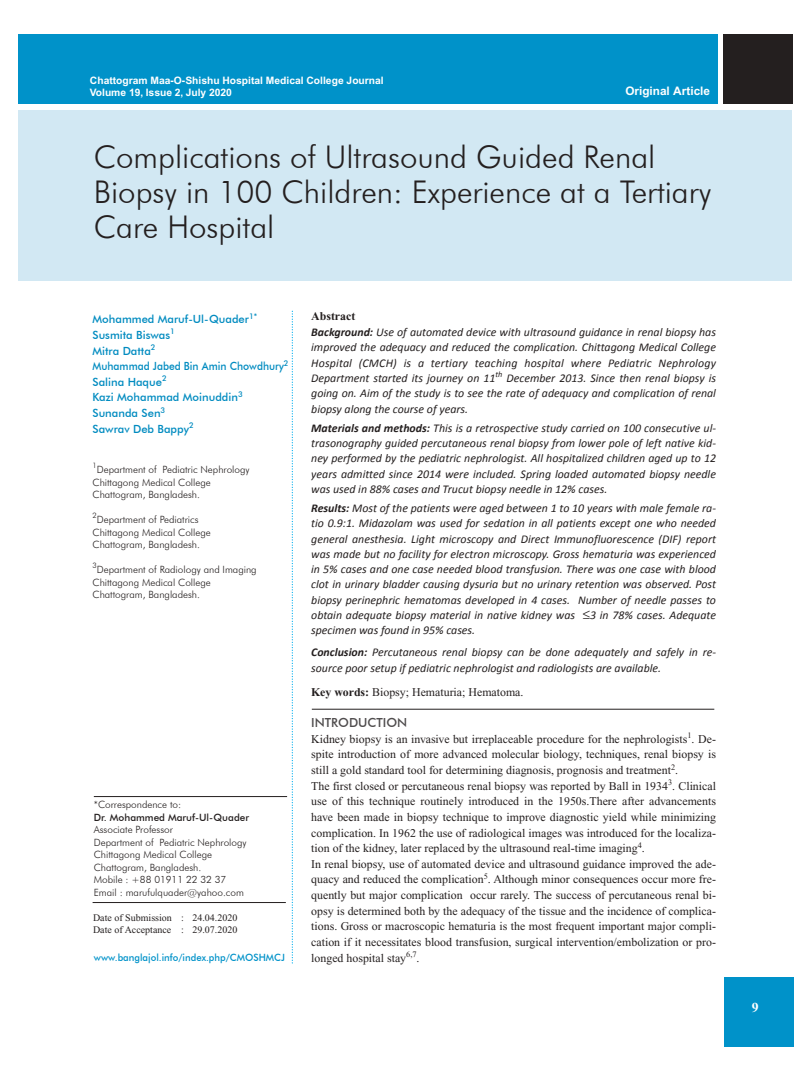
<style>
.page{position:relative;width:810px;height:1080px;background:#fff}
.page>*{position:absolute;margin:0;border:0;box-sizing:border-box;transform-origin:0 0}
.t1{font:300 31.25px/35px "Futura BT";color:#241f1f}
.t2{font:700 13.75px "Times New Roman";color:#fff}
.t3{font:500 12.5px "Futura BT";color:#4f4c4d}
.t4{font:italic 11.88px/15.2px "Calibri";color:#241f1f;text-align:justify}
.t5{font:11.88px/15.6px "Times New Roman";color:#241f1f}
.t6{font:700 11.88px "Times New Roman";color:#241f1f}
.t7{font:700 11.75px "Helvetica";color:#fff}
.t8{font:500 11.25px/15.6px "Futura BT";color:#008bc0}
.t9{font:700 10.25px/12.1px "Helvetica";color:#fff}
.t10{font:300 10px/12.5px "Futura BT";color:#241f1f}
.t11{font:10px/12.5px "Times New Roman";color:#241f1f}
.t12{font:500 10px "Futura BT";color:#0092c9;scale:.96 1}
.t13{font:500 10px "Futura BT";color:#241f1f}
.t14{font:300 7.5px "Futura BT";color:#241f1f}
.s1{font-weight:700}
</style>
<div class="page">
<div style="left:18px;top:35px;width:699px;height:69px;background:#0092c9"></div>
<div style="left:18px;top:111px;width:774px;height:170px;background:#d2e8f3"></div>
<div style="left:723px;top:35px;width:69px;height:69px;background:#241f1f"></div>
<div style="left:724px;top:978px;width:69px;height:69px;background:#0092c9"></div>
<svg style="left:292px;top:311px;width:1px;height:652px"></svg>
<hr style="left:94px;top:796px;width:193px;height:1px;background:#241f1f">
<hr style="left:93px;top:902px;width:193px;height:1px;background:#241f1f">
<hr style="left:312px;top:709px;width:402px;height:1px;background:#241f1f">
<p class="t9" style="left:90px;top:75px;width:295px">Chattogram Maa-O-Shishu Hospital Medical College Journal<br>Volume 19, Issue 2, July 2020</p>
<p class="t7" style="left:625px;top:84px;width:86px">Original Article</p>
<h1 class="t1" style="left:94px;top:139px;width:619px">Complications of Ultrasound Guided Renal<br>Biopsy in 100 Children: Experience at a Tertiary<br>Care Hospital</h1>
<p class="t8" style="left:93px;top:311px;width:198px">Mohammed Maruf-Ul-Quader<sup>1*<br></sup>Susmita Biswas<sup>1<br></sup>Mitra Datta<sup>2<br></sup>Muhammad Jabed Bin Amin Chowdhury<sup>2<br></sup>Salina Haque<sup>2<br></sup>Kazi Mohammad Moinuddin<sup>3<br></sup>Sunanda Sen<sup>3<br></sup>Sawrav Deb Bappy<sup>2</sup></p>
<p class="t14" style="left:93px;top:461px;width:6px">1</p>
<p class="t10" style="left:93px;top:463px;width:159px;text-indent:4px">Department of Pediatric Nephrology<br>Chittagong Medical College<br>Chattogram, Bangladesh.</p>
<p class="t14" style="left:93px;top:511px;width:6px">2</p>
<p class="t10" style="left:93px;top:513px;width:120px;text-indent:4px">Department of Pediatrics<br>Chittagong Medical College<br>Chattogram, Bangladesh.</p>
<p class="t14" style="left:93px;top:561px;width:6px">3</p>
<p class="t10" style="left:93px;top:563px;width:166px;text-indent:4px">Department of Radiology and Imaging<br>Chittagong Medical College<br>Chattogram, Bangladesh.</p>
<p class="t10" style="left:94px;top:798px;width:89px">*Correspondence to:</p>
<p class="t13" style="left:94px;top:811px;width:157px">Dr. Mohammed Maruf-Ul-Quader</p>
<p class="t10" style="left:94px;top:823px;width:154px">Associate Professor<br>Department of Pediatric Nephrology<br>Chittagong Medical College<br>Chattogram, Bangladesh.<br>Mobile : +88 01911 22 32 37<br>Email : marufulquader@yahoo.com</p>
<p class="t11" style="left:93px;top:911px;width:146px">Date of Submission : 24.04.2020<br>Date of Acceptance : 29.07.2020</p>
<p class="t12" style="left:94px;top:952px;width:200px">www.banglajol.info/index.php/CMOSHMCJ</p>
<p class="t6" style="left:311px;top:310px;width:46px">Abstract</p>
<p class="t4" style="left:311px;top:324px;width:406px"><span class="s1">Background:</span> Use of automated device with ultrasound guidance in renal biopsy has improved the adequacy and reduced the complication. Chittagong Medical College Hospital (CMCH) is a tertiary teaching hospital where Pediatric Nephrology Department started its journey on 11<sup>th</sup> December 2013. Since then renal biopsy is going on. Aim of the study is to see the rate of adequacy and complication of renal biopsy along the course of years.</p>
<p class="t4" style="left:311px;top:419px;width:406px"><span class="s1">Materials and methods:</span> This is a retrospective study carried on 100 consecutive ul&shy;trasonography guided percutaneous renal biopsy from lower pole of left native kid&shy;ney performed by the pediatric nephrologist. All hospitalized children aged up to 12 years admitted since 2014 were included. Spring loaded automated biopsy needle was used in 88% cases and Trucut biopsy needle in 12% cases.</p>
<p class="t4" style="left:311px;top:500px;width:406px"><span class="s1">Results:</span> Most of the patients were aged between 1 to 10 years with male female ra&shy;tio 0.9:1. Midazolam was used for sedation in all patients except one who needed general anesthesia. Light microscopy and Direct Immunofluorescence (DIF) report was made but no facility for electron microscopy. Gross hematuria was experienced in 5% cases and one case needed blood transfusion. There was one case with blood clot in urinary bladder causing dysuria but no urinary retention was observed. Post biopsy perinephric hematomas developed in 4 cases. Number of needle passes to obtain adequate biopsy material in native kidney was ≤3 in 78% cases. Adequate specimen was found in 95% cases.</p>
<p class="t4" style="left:311px;top:644px;width:406px;line-height:15.6px"><span class="s1">Conclusion:</span> Percutaneous renal biopsy can be done adequately and safely in re&shy;source poor setup if pediatric nephrologist and radiologists are available.</p>
<p class="t5" style="left:311px;top:684px;width:214px"><span class="s1">Key words:</span> Biopsy; Hematuria; Hematoma.</p>
<p class="t3" style="left:311px;top:715px;width:98px">INTRODUCTION</p>
<p class="t5" style="left:311px;top:731px;width:406px">Kidney biopsy is an invasive but irreplaceable procedure for the nephrologists<sup>1</sup>. De&shy;spite introduction of more advanced molecular biology, techniques, renal biopsy is still a gold standard tool for determining diagnosis, prognosis and treatment<sup>2</sup>.<br>The first closed or percutaneous renal biopsy was reported by Ball in 1934<sup>3</sup>. Clinical use of this technique routinely introduced in the 1950s.There after advancements have been made in biopsy technique to improve diagnostic yield while minimizing complication. In 1962 the use of radiological images was introduced for the localiza&shy;tion of the kidney, later replaced by the ultrasound real-time imaging<sup>4</sup>.<br>In renal biopsy, use of automated device and ultrasound guidance improved the ade&shy;quacy and reduced the complication<sup>5</sup>. Although minor consequences occur more fre&shy;quently but major complication occur rarely. The success of percutaneous renal bi&shy;opsy is determined both by the adequacy of the tissue and the incidence of complica&shy;tions. Gross or macroscopic hematuria is the most frequent important major compli&shy;cation if it necessitates blood transfusion, surgical intervention/embolization or pro&shy;longed hospital stay<sup>6,7</sup>.</p>
<p class="t2" style="left:752px;top:1000px;width:8px">9</p>
</div>
